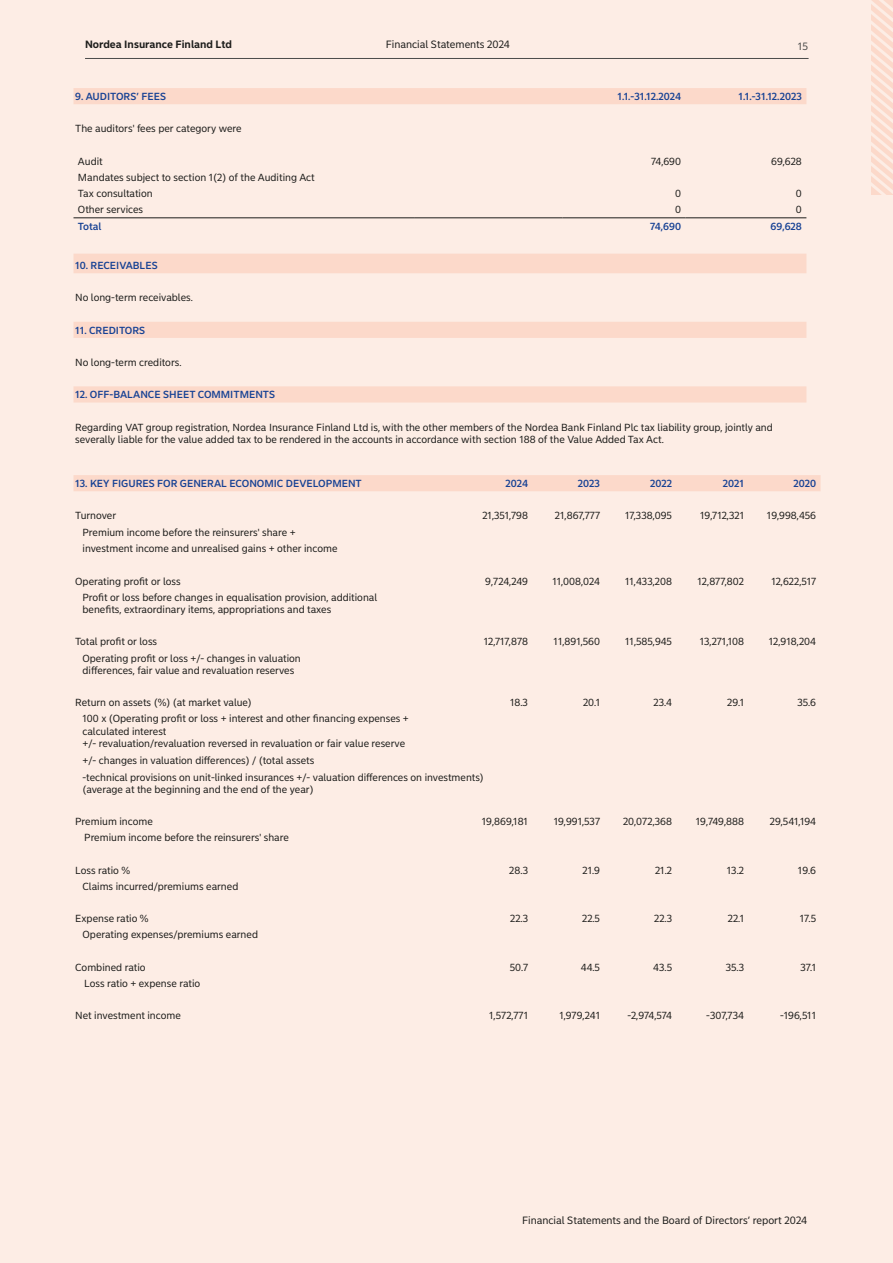
<style>
.page{position:relative;width:893px;height:1263px;background:#fdede5}
.page>*{position:absolute;margin:0;border:0;box-sizing:border-box;transform-origin:0 0}
.t1{font:10.5px "Nordea Sans Small";color:#1d1d1b}
.t2{font:700 10.5px "Nordea Sans Small";color:#1d1d1b}
.t3{font:10.5px "Nordea Sans Small";color:#4b4b4a}
.t4{font:10.2px/12.3px "Nordea Sans Small";color:#1d1d1b}
.t5{font:500 10.2px "Nordea Sans Small";color:#164194}
</style>
<div class="page">
<hr style="left:85px;top:58px;width:724px;height:1px;background:#4b4b4a">
<svg style="left:872px;top:0;width:21px;height:194px"></svg>
<svg style="left:74px;top:88px;width:732px;height:314px"></svg>
<hr style="left:74px;top:218px;width:340px;height:1px;background:#1d1d1b">
<hr style="left:414px;top:218px;width:149px;height:1px;background:#1d1d1b">
<hr style="left:562px;top:218px;width:124px;height:1px;background:#1d1d1b">
<hr style="left:686px;top:218px;width:120px;height:1px;background:#1d1d1b">
<div style="left:74px;top:475px;width:746px;height:16px;background:#fcd9ca"></div>
<p class="t2" style="left:85px;top:38px;width:148px">Nordea Insurance Finland Ltd</p>
<p class="t1" style="left:386px;top:38px;width:126px">Financial Statements 2024</p>
<p class="t3" style="left:798px;top:40px;width:12px">15</p>
<p class="t5" style="left:75px;top:90px;width:92px">9. AUDITORS’ FEES</p>
<p class="t5" style="left:617px;top:90px;width:65px">1.1.-31.12.2024</p>
<p class="t5" style="left:738px;top:90px;width:65px">1.1.‑31.12.2023</p>
<p class="t4" style="left:75px;top:123px;width:168px">The auditors' fees per category were</p>
<p class="t4" style="left:78px;top:155px;width:26px">Audit</p>
<p class="t4" style="left:651px;top:155px;width:31px">74,690</p>
<p class="t4" style="left:771px;top:155px;width:32px">69,628</p>
<p class="t4" style="left:78px;top:169px;width:238px;line-height:16.2px">Mandates subject to section 1(2) of the Auditing Act<br>Tax consultation</p>
<p class="t4" style="left:675px;top:187px;width:7px">0</p>
<p class="t4" style="left:796px;top:187px;width:7px">0</p>
<p class="t4" style="left:78px;top:204px;width:67px">Other services</p>
<p class="t4" style="left:675px;top:204px;width:7px">0</p>
<p class="t4" style="left:796px;top:204px;width:7px">0</p>
<p class="t5" style="left:78px;top:220px;width:25px">Total</p>
<p class="t5" style="left:650px;top:220px;width:32px">74,690</p>
<p class="t5" style="left:770px;top:220px;width:33px">69,628</p>
<p class="t5" style="left:75px;top:259px;width:84px">10. RECEIVABLES</p>
<p class="t4" style="left:75px;top:292px;width:119px">No long-term receivables.</p>
<p class="t5" style="left:75px;top:324px;width:72px">11. CREDITORS</p>
<p class="t4" style="left:75px;top:356px;width:108px">No long-term creditors.</p>
<p class="t5" style="left:75px;top:388px;width:201px">12. OFF-BALANCE SHEET COMMITMENTS</p>
<p class="t4" style="left:75px;top:421px;width:699px">Regarding VAT group registration, Nordea Insurance Finland Ltd is, with the other members of the Nordea Bank Finland Plc tax liability group, jointly and severally liable for the value added tax to be rendered in the accounts in accordance with section 188 of the Value Added Tax Act.</p>
<p class="t5" style="left:75px;top:477px;width:288px">13. KEY FIGURES FOR GENERAL ECONOMIC DEVELOPMENT</p>
<p class="t5" style="left:505px;top:477px;width:24px">2024</p>
<p class="t5" style="left:578px;top:477px;width:24px">2023</p>
<p class="t5" style="left:650px;top:477px;width:24px">2022</p>
<p class="t5" style="left:723px;top:477px;width:23px">2021</p>
<p class="t5" style="left:793px;top:477px;width:24px">2020</p>
<p class="t4" style="left:75px;top:510px;width:42px">Turnover</p>
<p class="t4" style="left:482px;top:510px;width:47px">21,351,798</p>
<p class="t4" style="left:555px;top:510px;width:47px">21,867,777</p>
<p class="t4" style="left:625px;top:510px;width:48px">17,338,095</p>
<p class="t4" style="left:700px;top:510px;width:45px">19,712,321</p>
<p class="t4" style="left:767px;top:510px;width:51px">19,998,456</p>
<p class="t4" style="left:83px;top:524px;width:256px;line-height:16.2px">Premium income before the reinsurers' share + investment income and unrealised gains + other income</p>
<p class="t4" style="left:75px;top:575px;width:107px">Operating profit or loss</p>
<p class="t4" style="left:485px;top:575px;width:44px">9,724,249</p>
<p class="t4" style="left:552px;top:575px;width:49px">11,008,024</p>
<p class="t4" style="left:625px;top:575px;width:48px">11,433,208</p>
<p class="t4" style="left:697px;top:575px;width:48px">12,877,802</p>
<p class="t4" style="left:771px;top:575px;width:46px">12,622,517</p>
<p class="t4" style="left:83px;top:591px;width:296px">Profit or loss before changes in equalisation provision, additional benefits, extraordinary items, appropriations and taxes</p>
<p class="t4" style="left:75px;top:636px;width:83px">Total profit or loss</p>
<p class="t4" style="left:484px;top:636px;width:46px">12,717,878</p>
<p class="t4" style="left:554px;top:636px;width:48px">11,891,560</p>
<p class="t4" style="left:625px;top:636px;width:48px">11,585,945</p>
<p class="t4" style="left:700px;top:636px;width:46px">13,271,108</p>
<p class="t4" style="left:769px;top:636px;width:49px">12,918,204</p>
<p class="t4" style="left:83px;top:652px;width:220px">Operating profit or loss +/- changes in valuation differences, fair value and revaluation reserves</p>
<p class="t4" style="left:75px;top:696px;width:178px">Return on assets (%) (at market value)</p>
<p class="t4" style="left:510px;top:696px;width:19px">18.3</p>
<p class="t4" style="left:583px;top:696px;width:19px">20.1</p>
<p class="t4" style="left:653px;top:696px;width:20px">23.4</p>
<p class="t4" style="left:727px;top:696px;width:18px">29.1</p>
<p class="t4" style="left:797px;top:696px;width:20px">35.6</p>
<p class="t4" style="left:83px;top:713px;width:328px">100 x (Operating profit or loss + interest and other financing expenses + calculated interest<br>+/- revaluation/revaluation reversed in revaluation or fair value reserve</p>
<p class="t4" style="left:83px;top:753px;width:403px;line-height:16.2px">+/- changes in valuation differences) / (total assets<br>-technical provisions on unit-linked insurances +/- valuation differences on investments)</p>
<p class="t4" style="left:83px;top:783px;width:233px">(average at the beginning and the end of the year)</p>
<p class="t4" style="left:75px;top:815px;width:79px">Premium income</p>
<p class="t4" style="left:482px;top:815px;width:48px">19,869,181</p>
<p class="t4" style="left:554px;top:815px;width:48px">19,991,537</p>
<p class="t4" style="left:623px;top:815px;width:51px">20,072,368</p>
<p class="t4" style="left:696px;top:815px;width:50px">19,749,888</p>
<p class="t4" style="left:770px;top:815px;width:48px">29,541,194</p>
<p class="t4" style="left:84px;top:832px;width:206px">Premium income before the reinsurers' share</p>
<p class="t4" style="left:75px;top:864px;width:57px">Loss ratio %</p>
<p class="t4" style="left:509px;top:864px;width:20px">28.3</p>
<p class="t4" style="left:582px;top:864px;width:19px">21.9</p>
<p class="t4" style="left:655px;top:864px;width:19px">21.2</p>
<p class="t4" style="left:727px;top:864px;width:19px">13.2</p>
<p class="t4" style="left:798px;top:864px;width:20px">19.6</p>
<p class="t4" style="left:83px;top:880px;width:157px">Claims incurred/premiums earned</p>
<p class="t4" style="left:75px;top:912px;width:75px">Expense ratio %</p>
<p class="t4" style="left:510px;top:912px;width:19px">22.3</p>
<p class="t4" style="left:582px;top:912px;width:19px">22.5</p>
<p class="t4" style="left:654px;top:912px;width:19px">22.3</p>
<p class="t4" style="left:728px;top:912px;width:18px">22.1</p>
<p class="t4" style="left:800px;top:912px;width:18px">17.5</p>
<p class="t4" style="left:83px;top:929px;width:177px">Operating expenses/premiums earned</p>
<p class="t4" style="left:75px;top:961px;width:72px">Combined ratio</p>
<p class="t4" style="left:510px;top:961px;width:20px">50.7</p>
<p class="t4" style="left:581px;top:961px;width:21px">44.5</p>
<p class="t4" style="left:653px;top:961px;width:20px">43.5</p>
<p class="t4" style="left:726px;top:961px;width:20px">35.3</p>
<p class="t4" style="left:800px;top:961px;width:17px">37.1</p>
<p class="t4" style="left:84px;top:977px;width:117px">Loss ratio + expense ratio</p>
<p class="t4" style="left:75px;top:1009px;width:107px">Net investment income</p>
<p class="t4" style="left:489px;top:1009px;width:40px">1,572,771</p>
<p class="t4" style="left:559px;top:1009px;width:42px">1,979,241</p>
<p class="t4" style="left:627px;top:1009px;width:46px">-2,974,574</p>
<p class="t4" style="left:706px;top:1009px;width:39px">-307,734</p>
<p class="t4" style="left:780px;top:1009px;width:37px">-196,511</p>
<p class="t1" style="left:522px;top:1214px;width:287px">Financial Statements and the Board of Directors’ report 2024</p>
</div>
